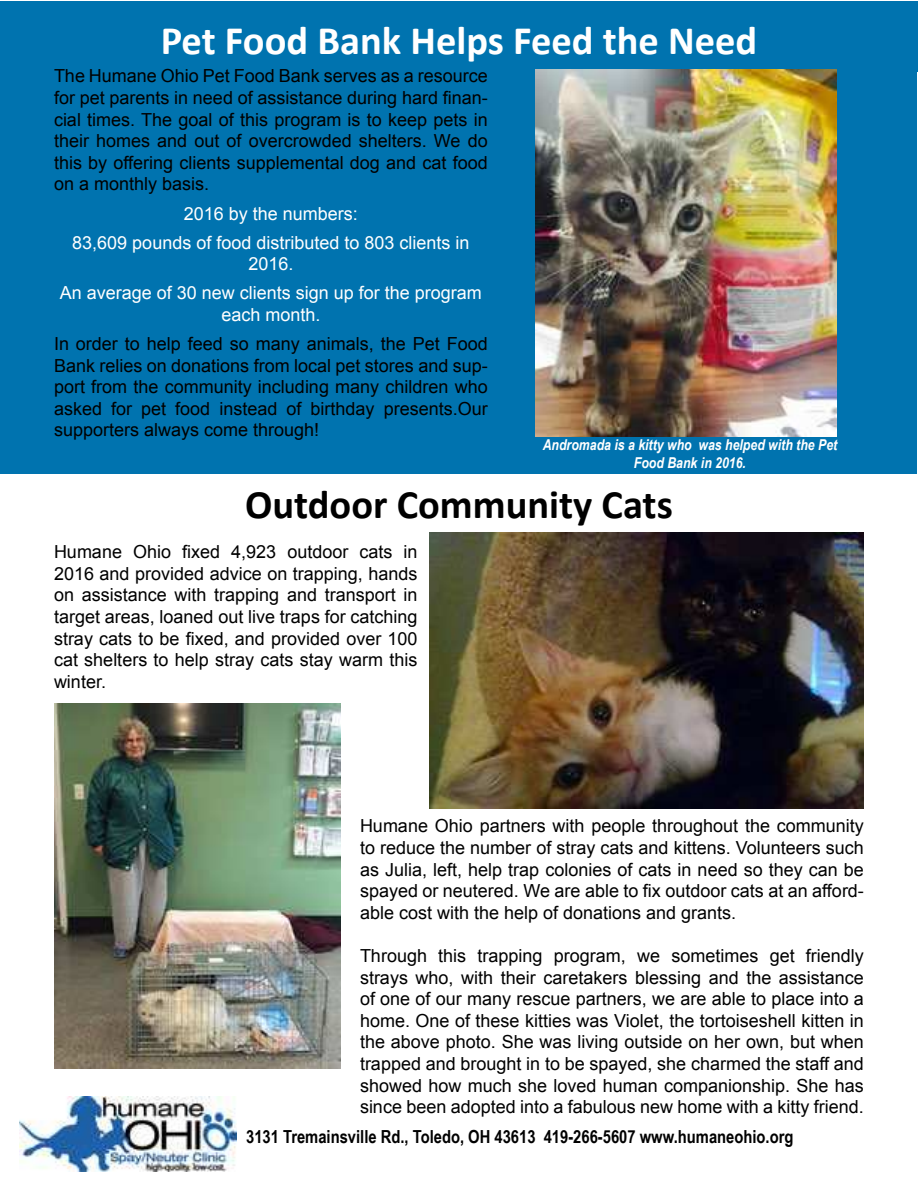
<style>
.page{position:relative;width:918px;height:1188px;background:#fff}
.page>*{position:absolute;margin:0;border:0;box-sizing:border-box;transform-origin:0 0}
.t1{font:700 40.5px "Calibri";color:#fff}
.t2{font:700 40.5px "Calibri";color:#000}
.t3{font:18px/21.6px "Arial";color:#000;text-align:justify}
.t4{font:18px/29.1px "Arial";color:#fff;text-align:center}
.t5{font:700 18px "Arial Narrow";color:#000}
.t6{font:italic 700 15px/18px "Arial Narrow";color:#fff;text-align:center}
</style>
<div class="page">
<div style="left:1px;top:72px;width:916px;height:401px;background:#0073af"></div>
<div style="left:0;top:1px;width:918px;height:71px;background:#0073af"></div>
<img style="left:535px;top:69px;width:301px;height:367px">
<img style="left:430px;top:533px;width:434px;height:275px">
<img style="left:20px;top:1096px;width:217px;height:76px">
<img style="left:54px;top:704px;width:287px;height:365px">
<h1 class="t1" style="left:161px;top:26px;width:598px">Pet Food Bank Helps Feed the Need</h1>
<p class="t3" style="left:54px;top:65px;width:435px">The Humane Ohio Pet Food Bank serves as a resource for pet parents in need of assistance during hard finan&shy;cial times. The goal of this program is to keep pets in their homes and out of overcrowded shelters. We do this by offering clients supplemental dog and cat food on a monthly basis.</p>
<p class="t4" style="left:72px;top:199px;width:399px">2016 by the numbers:<br>83,609 pounds of food distributed to 803 clients in</p>
<p class="t4" style="left:60px;top:250px;width:424px">2016.<br>An average of 30 new clients sign up for the program</p>
<p class="t4" style="left:221px;top:300px;width:101px">each month.</p>
<p class="t3" style="left:54px;top:333px;width:435px">In order to help feed so many animals, the Pet Food Bank relies on donations from local pet stores and sup&shy;port from the community including many children who asked for pet food instead of birthday presents.Our supporters always come through!</p>
<p class="t6" style="left:543px;top:437px;width:296px">Andromada is a kitty who was helped with the Pet<br>Food Bank in 2016.</p>
<h1 class="t2" style="left:245px;top:490px;width:429px">Outdoor Community Cats</h1>
<p class="t3" style="left:54px;top:541px;width:365px">Humane Ohio fixed 4,923 outdoor cats in 2016 and provided advice on trapping, hands on assistance with trapping and transport in target areas, loaned out live traps for catching stray cats to be fixed, and provided over 100 cat shelters to help stray cats stay warm this winter.</p>
<p class="t3" style="left:360px;top:815px;width:505px">Humane Ohio partners with people throughout the community to reduce the number of stray cats and kittens. Volunteers such as Julia, left, help trap colonies of cats in need so they can be spayed or neutered. We are able to fix outdoor cats at an afford&shy;able cost with the help of donations and grants.</p>
<p class="t3" style="left:360px;top:945px;width:505px">Through this trapping program, we sometimes get friendly strays who, with their caretakers blessing and the assistance of one of our many rescue partners, we are able to place into a home. One of these kitties was Violet, the tortoiseshell kitten in the above photo. She was living outside on her own, but when trapped and brought in to be spayed, she charmed the staff and showed how much she loved human companionship. She has since been adopted into a fabulous new home with a kitty friend.</p>
<p class="t5" style="left:246px;top:1130px;width:549px">3131 Tremainsville Rd., Toledo, OH 43613 419-266-5607 www.humaneohio.org</p>
</div>
